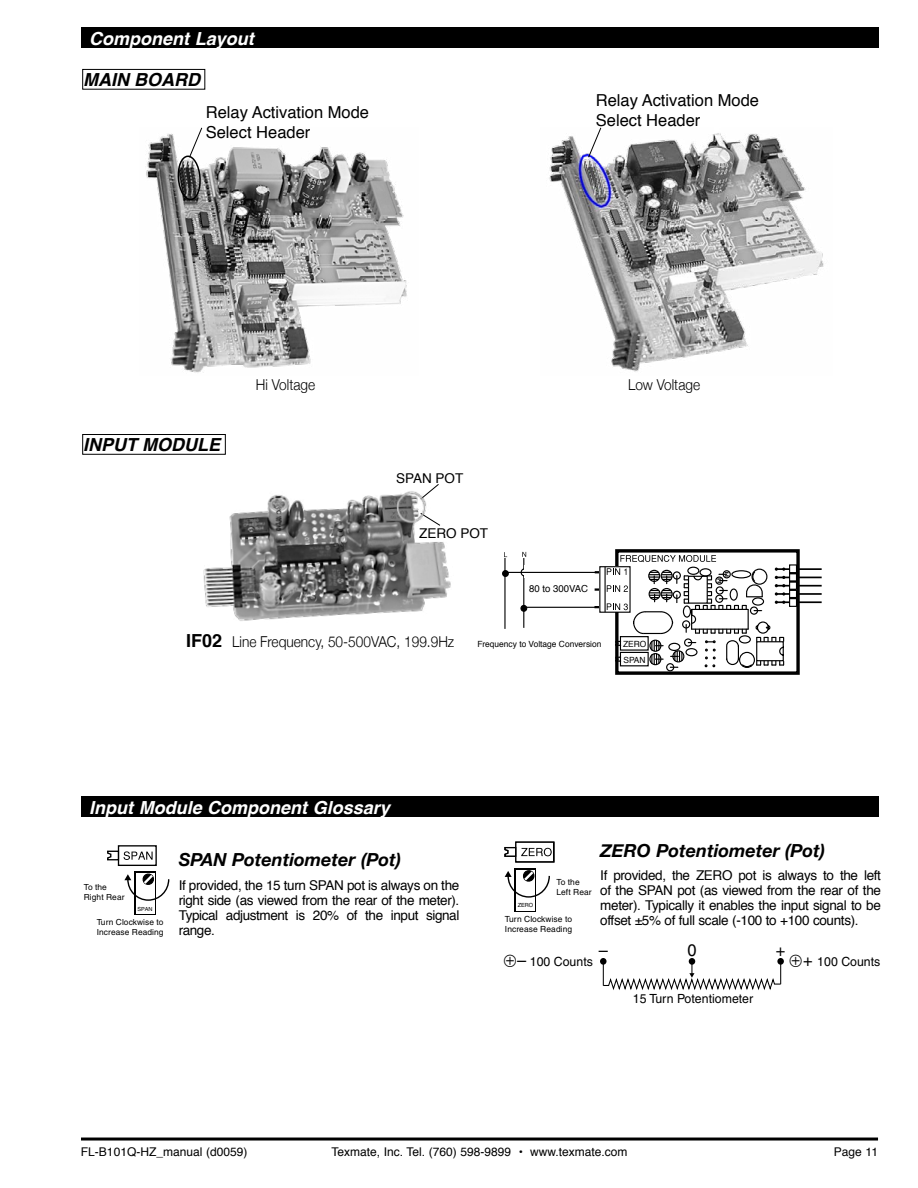
<style>
.page{position:relative;width:918px;height:1188px;background:#fff}
.page>*{position:absolute;margin:0;border:0;box-sizing:border-box;transform-origin:0 0}
.t1{font:italic 700 18px "Helvetica Neue";color:#000}
.t2{font:italic 700 18px "Helvetica";color:#fff}
.t3{font:italic 700 18px "Helvetica";color:#000}
.t4{font:16.8px "Helvetica";color:#000}
.t5{font:16.5px/19.8px "Helvetica";color:#000}
.t6{font:300 15px "Helvetica Neue";color:#000;scale:.91 1}
.t7{font:13.5px/15px "Helvetica";letter-spacing:-.025em;color:#000;text-align:justify}
.t8{font:12.6px "Helvetica";color:#000}
.t9{font:12px "Helvetica";color:#000}
.t10{font:9.75px "Helvetica";color:#000}
.t11{font:8.55px "Helvetica";color:#000}
.t12{font:8.4px/9.8px "Helvetica";letter-spacing:.01em;color:#000}
.t13{font:5.7px "Helvetica";color:#000}
.t14{font:5.55px "Helvetica";color:#000}
.s1{font-family:"Helvetica";font-weight:700;font-size:18px}
.s2{font-size:16.8px}
</style>
<div class="page">
<hr style="left:81px;top:1138px;width:797px;height:3px;background:#000">
<div style="left:81px;top:27px;width:797px;height:21px;background:#000"></div>
<div style="left:82px;top:69px;width:123px;height:21px;border:1px solid #000"></div>
<div style="left:82px;top:434px;width:144px;height:21px;border:1px solid #000"></div>
<img style="left:146px;top:133px;width:261px;height:240px">
<img style="left:549px;top:133px;width:275px;height:239px">
<svg style="left:588px;top:127px;width:14px;height:31px"></svg>
<svg style="left:178px;top:127px;width:25px;height:74px"></svg>
<div style="left:615px;top:549px;width:185px;height:126px;border:3px solid #000"></div>
<hr style="left:776px;top:568px;width:46px;height:2px;background:#000">
<hr style="left:776px;top:577px;width:46px;height:1px;background:#000">
<hr style="left:776px;top:585px;width:46px;height:2px;background:#000">
<hr style="left:776px;top:593px;width:46px;height:2px;background:#000">
<hr style="left:776px;top:601px;width:46px;height:2px;background:#000">
<div style="left:666px;top:663px;width:8px;height:8px;border:1px solid #000;border-radius:50%"></div>
<hr style="left:524px;top:607px;width:98px;height:1px;background:#000">
<hr style="left:523px;top:558px;width:1px;height:70px;background:#000">
<hr style="left:504px;top:558px;width:2px;height:71px;background:#000">
<div style="left:502px;top:570px;width:7px;height:7px;border:1px solid #000;border-radius:50%"></div>
<div style="left:520px;top:605px;width:7px;height:7px;border:1px solid #000;border-radius:50%"></div>
<div style="left:521px;top:568px;width:8px;height:9px;border:1px solid #000;border-radius:50%"></div>
<div style="left:525px;top:566px;width:5px;height:12px;background:#fff"></div>
<hr style="left:506px;top:572px;width:115px;height:1px;background:#000">
<svg style="left:594px;top:555px;width:203px;height:113px"></svg>
<svg style="left:522px;top:552px;width:4px;height:5px"></svg>
<img style="left:203px;top:484px;width:248px;height:137px">
<div style="left:81px;top:796px;width:797px;height:21px;background:#000"></div>
<div style="left:118px;top:845px;width:39px;height:21px;border:1px solid #000"></div>
<svg style="left:107px;top:850px;width:46px;height:11px"></svg>
<svg style="left:134px;top:901px;width:22px;height:14px"></svg>
<div style="left:136px;top:873px;width:18px;height:41px;background:#fff"></div>
<svg style="left:124px;top:872px;width:46px;height:29px"></svg>
<div style="left:515px;top:842px;width:40px;height:21px;border:1px solid #000"></div>
<svg style="left:505px;top:869px;width:45px;height:29px"></svg>
<div style="left:515px;top:842px;width:39px;height:20px;background:#fff;border:1px solid #000"></div>
<svg style="left:504px;top:846px;width:48px;height:12px"></svg>
<div style="left:600px;top:958px;width:7px;height:7px;background:#000;border-radius:50%"></div>
<svg style="left:777px;top:958px;width:7px;height:7px"></svg>
<svg style="left:602px;top:961px;width:180px;height:29px"></svg>
<div style="left:689px;top:958px;width:6px;height:7px;background:#000;border-radius:50%"></div>
<h1 class="t2" style="left:89px;top:23px;width:166px">Component Layout</h1>
<h1 class="t3" style="left:83px;top:65px;width:118px">MAIN BOARD</h1>
<p class="t5" style="left:206px;top:103px;width:165px">Relay Activation Mode<br>Select Header</p>
<p class="t5" style="left:596px;top:91px;width:165px">Relay Activation Mode<br>Select Header</p>
<h1 class="t3" style="left:83px;top:430px;width:138px">INPUT MODULE</h1>
<p class="t6" style="left:256px;top:373px;width:67px">Hi Voltage</p>
<p class="t6" style="left:628px;top:373px;width:81px">Low Voltage</p>
<p class="t7" style="left:396px;top:471px;width:69px">SPAN POT</p>
<p class="t7" style="left:419px;top:526px;width:71px">ZERO POT</p>
<p class="t10" style="left:529px;top:582px;width:60px">80 to 300VAC</p>
<p class="t6" style="left:186px;top:630px;width:296px"><span class="s1">IF02</span> Line Frequency, 50-500VAC, 199.9Hz</p>
<p class="t11" style="left:477px;top:637px;width:126px">Frequency to Voltage Conversion</p>
<p class="t11" style="left:623px;top:637px;width:25px">ZERO</p>
<p class="t11" style="left:623px;top:653px;width:24px">SPAN</p>
<h1 class="t2" style="left:89px;top:792px;width:302px">Input Module Component Glossary</h1>
<p class="t12" style="left:84px;top:882px;width:42px">To the<br>Right Rear</p>
<p class="t14" style="left:138px;top:905px;width:16px">SPAN</p>
<p class="t12" style="left:97px;top:917px;width:68px">Turn Clockwise to<br>Increase Reading</p>
<h1 class="t1" style="left:179px;top:846px;width:224px">SPAN Potentiometer (Pot)</h1>
<p class="t7" style="left:179px;top:878px;width:282px">If provided, the 15 turn SPAN pot is always on the right side (as viewed from the rear of the meter).<br>Typical adjustment is 20% of the input signal range.</p>
<h1 class="t1" style="left:600px;top:836px;width:226px">ZERO Potentiometer (Pot)</h1>
<p class="t7" style="left:600px;top:868px;width:282px">If provided, the ZERO pot is always to the left of the SPAN pot (as viewed from the rear of the meter). Typically it enables the input signal to be offset ±5% of full scale (-100 to +100 counts).</p>
<p class="t12" style="left:556px;top:878px;width:37px">To the<br>Left Rear</p>
<p class="t13" style="left:518px;top:902px;width:17px">ZERO</p>
<p class="t12" style="left:505px;top:914px;width:69px">Turn Clockwise to<br>Increase Reading</p>
<p class="t4" style="left:599px;top:941px;width:11px">–</p>
<p class="t4" style="left:687px;top:941px;width:11px">0</p>
<p class="t4" style="left:776px;top:941px;width:11px">+</p>
<p class="t8" style="left:504px;top:954px;width:91px">⊕<span class="s2">–</span> 100 Counts</p>
<p class="t8" style="left:790px;top:954px;width:92px">⊕ <span class="s2">+</span> 100 Counts</p>
<p class="t8" style="left:633px;top:991px;width:122px">15 Turn Potentiometer</p>
<p class="t9" style="left:81px;top:1142px;width:168px">FL-B101Q-HZ_manual (d0059)</p>
<p class="t9" style="left:331px;top:1142px;width:298px">Texmate, Inc. Tel. (760) 598-9899 • www.texmate.com</p>
<p class="t9" style="left:834px;top:1142px;width:46px">Page 11</p>
</div>
